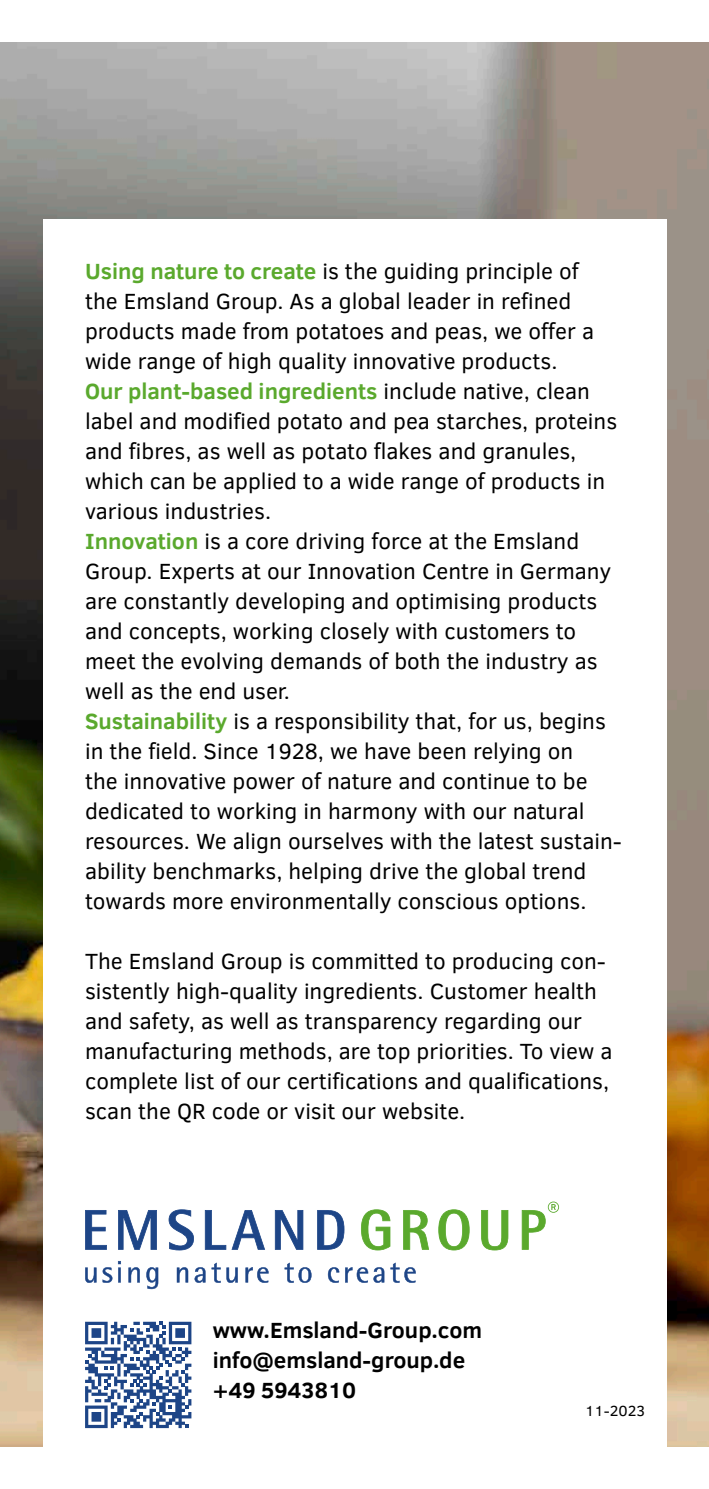
<style>
.page{position:relative;width:709px;height:1489px;background:#fff}
.page>*{position:absolute;margin:0;border:0;box-sizing:border-box;transform-origin:0 0}
.t1{font:22.5px/30px "Clear Sans";color:#000}
.t2{font:700 22.5px/30px "Clear Sans";color:#000}
.t3{font:15px "Clear Sans";color:#000}
.s1{font-weight:700;color:#5aa92d}
</style>
<div class="page">
<img style="left:0;top:43px;width:709px;height:1403px">
<div style="left:43px;top:220px;width:623px;height:1268px;background:#fff"></div>
<svg style="left:85px;top:1210px;width:22px;height:39px"></svg>
<svg style="left:118px;top:1210px;width:39px;height:39px"></svg>
<svg style="left:169px;top:1209px;width:25px;height:41px"></svg>
<svg style="left:205px;top:1210px;width:60px;height:39px"></svg>
<svg style="left:275px;top:1210px;width:28px;height:39px"></svg>
<svg style="left:317px;top:1210px;width:27px;height:39px"></svg>
<svg style="left:361px;top:1209px;width:29px;height:41px"></svg>
<svg style="left:403px;top:1210px;width:26px;height:39px"></svg>
<svg style="left:438px;top:1209px;width:31px;height:41px"></svg>
<svg style="left:481px;top:1210px;width:27px;height:40px"></svg>
<svg style="left:85px;top:1267px;width:12px;height:15px"></svg>
<svg style="left:103px;top:1267px;width:9px;height:15px"></svg>
<svg style="left:118px;top:1261px;width:3px;height:4px"></svg>
<hr style="left:118px;top:1267px;width:3px;height:15px;background:#1d4587">
<svg style="left:128px;top:1267px;width:12px;height:15px"></svg>
<svg style="left:146px;top:1267px;width:12px;height:21px"></svg>
<svg style="left:177px;top:1267px;width:11px;height:15px"></svg>
<svg style="left:194px;top:1267px;width:11px;height:15px"></svg>
<svg style="left:211px;top:1262px;width:27px;height:20px"></svg>
<svg style="left:245px;top:1267px;width:24px;height:15px"></svg>
<svg style="left:284px;top:1262px;width:27px;height:20px"></svg>
<svg style="left:328px;top:1267px;width:11px;height:15px"></svg>
<svg style="left:345px;top:1267px;width:39px;height:15px"></svg>
<svg style="left:390px;top:1262px;width:26px;height:20px"></svg>
<svg style="left:522px;top:1201px;width:37px;height:48px"></svg>
<svg style="left:85px;top:1321px;width:106px;height:106px"></svg>
<p class="t1" style="left:85px;top:256px;width:538px"><span class="s1">Using nature to create</span> is the guiding principle of<br>the Emsland Group. As a global leader in refined products made from potatoes and peas, we offer a wide range of high quality innovative products.<br><span class="s1">Our plant-based ingredients</span> include native, clean label and modified potato and pea starches, proteins and fibres, as well as potato flakes and granules, which can be applied to a wide range of products in various industries.<br><span class="s1">Innovation</span> is a core driving force at the Emsland Group. Experts at our Innovation Centre in Germany are constantly developing and optimising products and concepts, working closely with customers to meet the evolving demands of both the industry as well as the end user.<br><span class="s1">Sustainability</span> is a responsibility that, for us, begins in the field. Since 1928, we have been relying on<br>the innovative power of nature and continue to be dedicated to working in harmony with our natural resources. We align ourselves with the latest sustain&shy;ability benchmarks, helping drive the global trend towards more environmentally conscious options.</p>
<p class="t1" style="left:85px;top:946px;width:529px">The Emsland Group is committed to producing con&shy;sistently high-quality ingredients. Customer health and safety, as well as transparency regarding our manufacturing methods, are top priorities. To view a complete list of our certifications and qualifications, scan the QR code or visit our website.</p>
<p class="t2" style="left:213px;top:1314px;width:271px">www.Emsland-Group.com info@emsland-group.de +49 5943810</p>
<p class="t3" style="left:585px;top:1400px;width:61px">11-2023</p>
</div>
